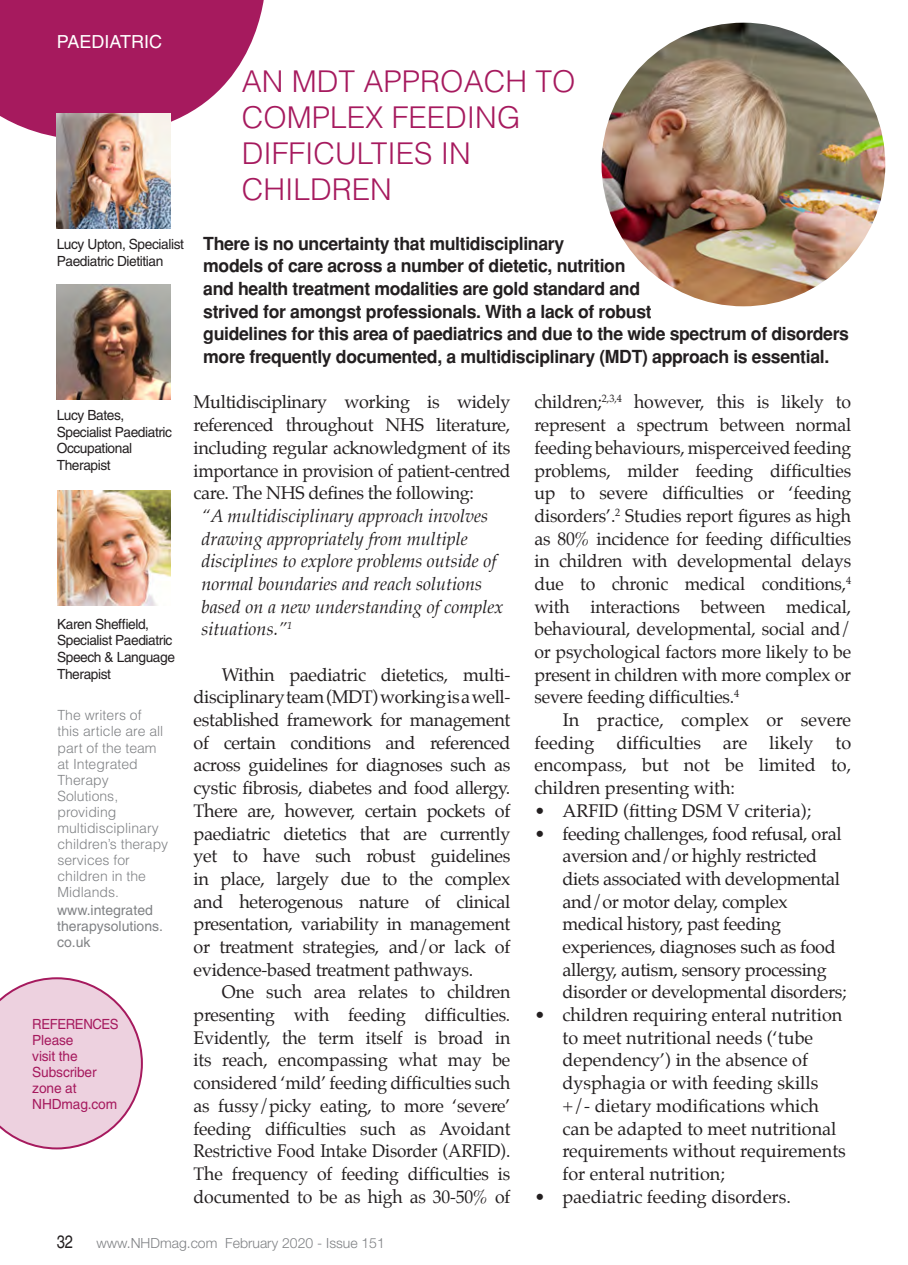
<style>
.page{position:relative;width:908px;height:1265px;background:#fff}
.page>*{position:absolute;margin:0;border:0;box-sizing:border-box;transform-origin:0 0}
.Main_Head_Pink{font:300 30px/36px "Helvetica";color:#a61a5e}
.body_text{font:18px/22.6px "Palatino";letter-spacing:-.01em;color:#231f20;text-align:justify}
.Intro_para{font:700 18px/22.6px "Helvetica";letter-spacing:-.02em;color:#231f20}
.body_text-2{font:italic 18px/22.6px "Palatino";color:#231f20}
.Running_Page_Head{font:18px "Helvetica";color:#fff}
.body_text-3{font:condensed 18px "Helvetica";color:#231f20}
.Contributor_name{font:14px/16.8px "Helvetica";letter-spacing:-.03em;color:#231f20}
.Contributor_Info{font:300 14px/16px "Helvetica";color:#808285}
.Contributor_name-2{font:14px/16px "Helvetica";letter-spacing:-.01em;color:#a61a5e}
.Contributor_Info-2{font:14px/16px "Helvetica";color:#808285}
.body_text-4{font:300 14px "Helvetica Neue";color:#808285}
.Contributor_name-3{font:14px "Helvetica";letter-spacing:-.03em;color:#a61a5e;scale:.94 1}
</style>
<div class="page">
<svg style="left:0;top:0;width:264px;height:172px"></svg>
<img style="left:57px;top:113px;width:113px;height:116px">
<svg style="left:0;top:977px;width:143px;height:172px"></svg>
<img style="left:601px;top:23px;width:283px;height:283px;border-radius:142px">
<img style="left:57px;top:284px;width:113px;height:115px">
<img style="left:57px;top:490px;width:114px;height:116px">
<p class="Running_Page_Head" style="left:57px;top:31px;width:107px">PAEDIATRIC</p>
<p class="Contributor_name" style="left:57px;top:236px;width:129px">Lucy Upton, Specialist<br>Paediatric Dietitian</p>
<p class="Main_Head_Pink" style="left:242px;top:62px;width:335px">AN MDT APPROACH TO<br>COMPLEX FEEDING<br>DIFFICULTIES IN<br>CHILDREN</p>
<p class="Intro_para" style="left:203px;top:232px;width:647px">There is no uncertainty that multidisciplinary<br>models of care across a number of dietetic, nutrition<br>and health treatment modalities are gold standard and<br>strived for amongst professionals. With a lack of robust<br>guidelines for this area of paediatrics and due to the wide spectrum of disorders more frequently documented, a multidisciplinary (MDT) approach is essential.</p>
<p class="Contributor_name" style="left:57px;top:406px;width:117px">Lucy Bates,<br>Specialist Paediatric<br>Occupational<br>Therapist</p>
<p class="Contributor_name" style="left:57px;top:615px;width:119px">Karen Sheffield,<br>Specialist Paediatric<br>Speech &amp; Language<br>Therapist</p>
<p class="Contributor_Info" style="left:57px;top:707px;width:112px">The writers of<br>this article are all part of the team at Integrated<br>Therapy<br>Solutions, providing multidisciplinary children’s therapy services for children in the<br>Midlands.</p>
<p class="Contributor_Info-2" style="left:57px;top:901px;width:107px">www.integrated therapysolutions. co.uk</p>
<p class="Contributor_name-3" style="left:32px;top:1016px;width:93px">REFERENCES</p>
<p class="Contributor_name-2" style="left:32px;top:1032px;width:86px">Please<br>visit the<br>Subscriber zone at<br>NHDmag.com</p>
<p class="body_text" style="left:193px;top:391px;width:318px">Multidisciplinary working is widely referenced throughout NHS literature, including regular acknowledgment of its importance in provision of patient-centred care. The NHS defines the following:</p>
<p class="body_text-2" style="left:201px;top:504px;width:303px">“A multidisciplinary approach involves drawing appropriately from multiple disciplines to explore problems outside of normal boundaries and reach solutions based on a new understanding of complex situations.”<sup>1</sup></p>
<p class="body_text" style="left:193px;top:663px;width:318px;text-indent:28px">Within paediatric dietetics, multi&shy;disciplinary team (MDT) working is a well&shy;established framework for management of certain conditions and referenced across guidelines for diagnoses such as cystic fibrosis, diabetes and food allergy.<br>There are, however, certain pockets of paediatric dietetics that are currently yet to have such robust guidelines in place, largely due to the complex and heterogenous nature of clinical presentation, variability in management or treatment strategies, and/or lack of evidence-based treatment pathways.</p>
<p class="body_text" style="left:193px;top:980px;width:318px;text-indent:28px">One such area relates to children presenting with feeding difficulties.<br>Evidently, the term itself is broad in its reach, encompassing what may be considered ‘mild’ feeding difficulties such as fussy/picky eating, to more ‘severe’ feeding difficulties such as Avoidant Restrictive Food Intake Disorder (ARFID).<br>The frequency of feeding difficulties is documented to be as high as 30-50% of</p>
<p class="body_text" style="left:534px;top:391px;width:318px">children;<sup>2,3,4</sup> however, this is likely to represent a spectrum between normal feeding behaviours, misperceived feeding problems, milder feeding difficulties up to severe difficulties or ‘feeding disorders’.<sup>2</sup> Studies report figures as high as 80% incidence for feeding difficulties in children with developmental delays due to chronic medical conditions,<sup>4 </sup>with interactions between medical, behavioural, developmental, social and/ or psychological factors more likely to be present in children with more complex or severe feeding difficulties.<sup>4</sup></p>
<p class="body_text" style="left:534px;top:708px;width:318px;text-indent:28px">In practice, complex or severe feeding difficulties are likely to encompass, but not be limited to, children presenting with:</p>
<p class="body_text" style="left:534px;top:799px;width:278px">• ARFID (fitting DSM V criteria);</p>
<p class="body_text" style="left:562px;top:822px;width:285px;text-align:left;text-indent:-28px">• feeding challenges, food refusal, oral aversion and/or highly restricted diets associated with developmental and/or motor delay, complex medical history, past feeding experiences, diagnoses such as food allergy, autism, sensory processing disorder or developmental disorders;</p>
<p class="body_text" style="left:562px;top:1003px;width:285px;text-align:left;text-indent:-28px">• children requiring enteral nutrition to meet nutritional needs (‘tube dependency’) in the absence of dysphagia or with feeding skills +/- dietary modifications which can be adapted to meet nutritional requirements without requirements for enteral nutrition;</p>
<p class="body_text" style="left:534px;top:1184px;width:258px">• paediatric feeding disorders.</p>
<p class="body_text-3" style="left:57px;top:1230px;width:18px">32</p>
<p class="body_text-4" style="left:96px;top:1234px;width:290px">www.NHDmag.com February 2020 - Issue 151</p>
</div>
